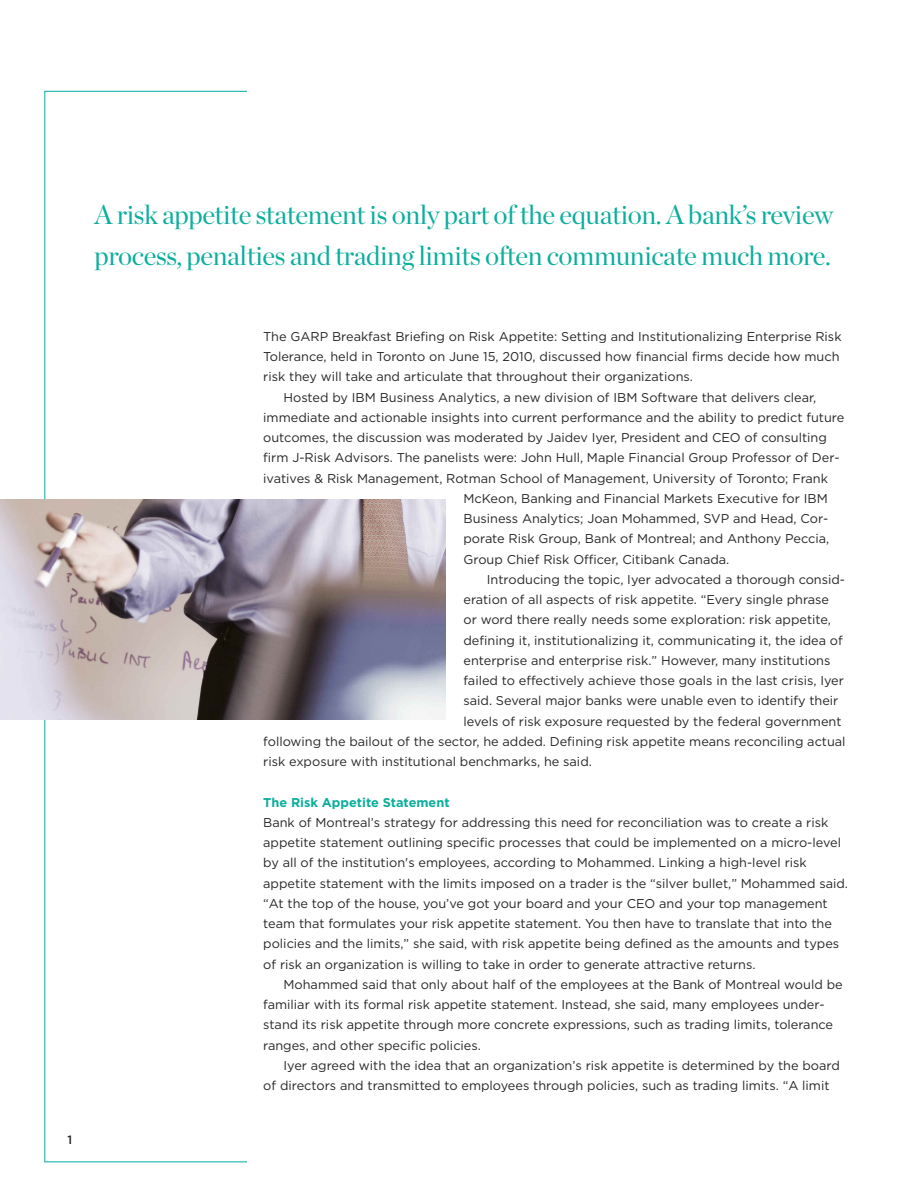
<style>
.page{position:relative;width:918px;height:1188px;background:#fff}
.page>*{position:absolute;margin:0;border:0;box-sizing:border-box;transform-origin:0 0}
.t1{font:27px/40.5px "Chronicle Display";letter-spacing:-.015em;color:#0cae9d}
.t2{font:12.75px/20.2px "Gotham";color:#272627}
.t3{font:700 12.75px "Gotham";color:#0cae9d}
.t4{font:500 12px "Gotham";color:#272627}
</style>
<div class="page">
<img style="left:0;top:500px;width:446px;height:220px">
<h1 class="t1" style="left:94px;top:197px;width:740px">A risk appetite statement is only part of the equation. A bank’s review process, penalties and trading limits often communicate much more.</h1>
<p class="t4" style="left:68px;top:1135px;width:6px">1</p>
<p class="t2" style="left:263px;top:327px;width:580px">The GARP Breakfast Briefing on Risk Appetite: Setting and Institutionalizing Enterprise Risk</p>
<p class="t2" style="left:263px;top:348px;width:578px">Tolerance, held in Toronto on June 15, 2010, discussed how financial firms decide how much</p>
<p class="t2" style="left:263px;top:368px;width:431px">risk they will take and articulate that throughout their organizations.</p>
<p class="t2" style="left:283px;top:388px;width:534px">Hosted by IBM Business Analytics, a new division of IBM Software that delivers clear,</p>
<p class="t2" style="left:263px;top:408px;width:583px">immediate and actionable insights into current performance and the ability to predict future</p>
<p class="t2" style="left:263px;top:429px;width:565px">outcomes, the discussion was moderated by Jaidev Iyer, President and CEO of consulting</p>
<p class="t2" style="left:263px;top:449px;width:578px">firm J-Risk Advisors. The panelists were: John Hull, Maple Financial Group Professor of Der-</p>
<p class="t2" style="left:263px;top:469px;width:566px">ivatives &amp; Risk Management, Rotman School of Management, University of Toronto; Frank</p>
<p class="t2" style="left:464px;top:489px;width:366px">McKeon, Banking and Financial Markets Executive for IBM</p>
<p class="t2" style="left:464px;top:510px;width:366px">Business Analytics; Joan Mohammed, SVP and Head, Cor-</p>
<p class="t2" style="left:463px;top:530px;width:367px">porate Risk Group, Bank of Montreal; and Anthony Peccia,</p>
<p class="t2" style="left:463px;top:550px;width:267px">Group Chief Risk Officer, Citibank Canada.</p>
<p class="t2" style="left:487px;top:570px;width:360px">Introducing the topic, Iyer advocated a thorough consid-</p>
<p class="t2" style="left:463px;top:591px;width:367px">eration of all aspects of risk appetite. “Every single phrase</p>
<p class="t2" style="left:463px;top:611px;width:369px">or word there really needs some exploration: risk appetite,</p>
<p class="t2" style="left:463px;top:631px;width:381px">defining it, institutionalizing it, communicating it, the idea of</p>
<p class="t2" style="left:463px;top:651px;width:368px">enterprise and enterprise risk.” However, many institutions</p>
<p class="t2" style="left:463px;top:672px;width:382px">failed to effectively achieve those goals in the last crisis, Iyer</p>
<p class="t2" style="left:464px;top:692px;width:376px">said. Several major banks were unable even to identify their</p>
<p class="t2" style="left:463px;top:712px;width:380px">levels of risk exposure requested by the federal government</p>
<p class="t2" style="left:263px;top:732px;width:584px">following the bailout of the sector, he added. Defining risk appetite means reconciling actual</p>
<p class="t2" style="left:263px;top:753px;width:330px">risk exposure with institutional benchmarks, he said.</p>
<p class="t3" style="left:263px;top:798px;width:188px">The Risk Appetite Statement</p>
<p class="t2" style="left:263px;top:813px;width:586px">Bank of Montreal’s strategy for addressing this need for reconciliation was to create a risk appetite statement outlining specific processes that could be implemented on a micro-level by all of the institution's employees, according to Mohammed. Linking a high-level risk appetite statement with the limits imposed on a trader is the “silver bullet,” Mohammed said. “At the top of the house, you’ve got your board and your CEO and your top management team that formulates your risk appetite statement. You then have to translate that into the policies and the limits,” she said, with risk appetite being defined as the amounts and types of risk an organization is willing to take in order to generate attractive returns.</p>
<p class="t2" style="left:263px;top:975px;width:581px;text-indent:20px">Mohammed said that only about half of the employees at the Bank of Montreal would be familiar with its formal risk appetite statement. Instead, she said, many employees under&shy;stand its risk appetite through more concrete expressions, such as trading limits, tolerance ranges, and other specific policies.</p>
<p class="t2" style="left:263px;top:1056px;width:578px;text-indent:20px">Iyer agreed with the idea that an organization’s risk appetite is determined by the board of directors and transmitted to employees through policies, such as trading limits. “A limit</p>
</div>
